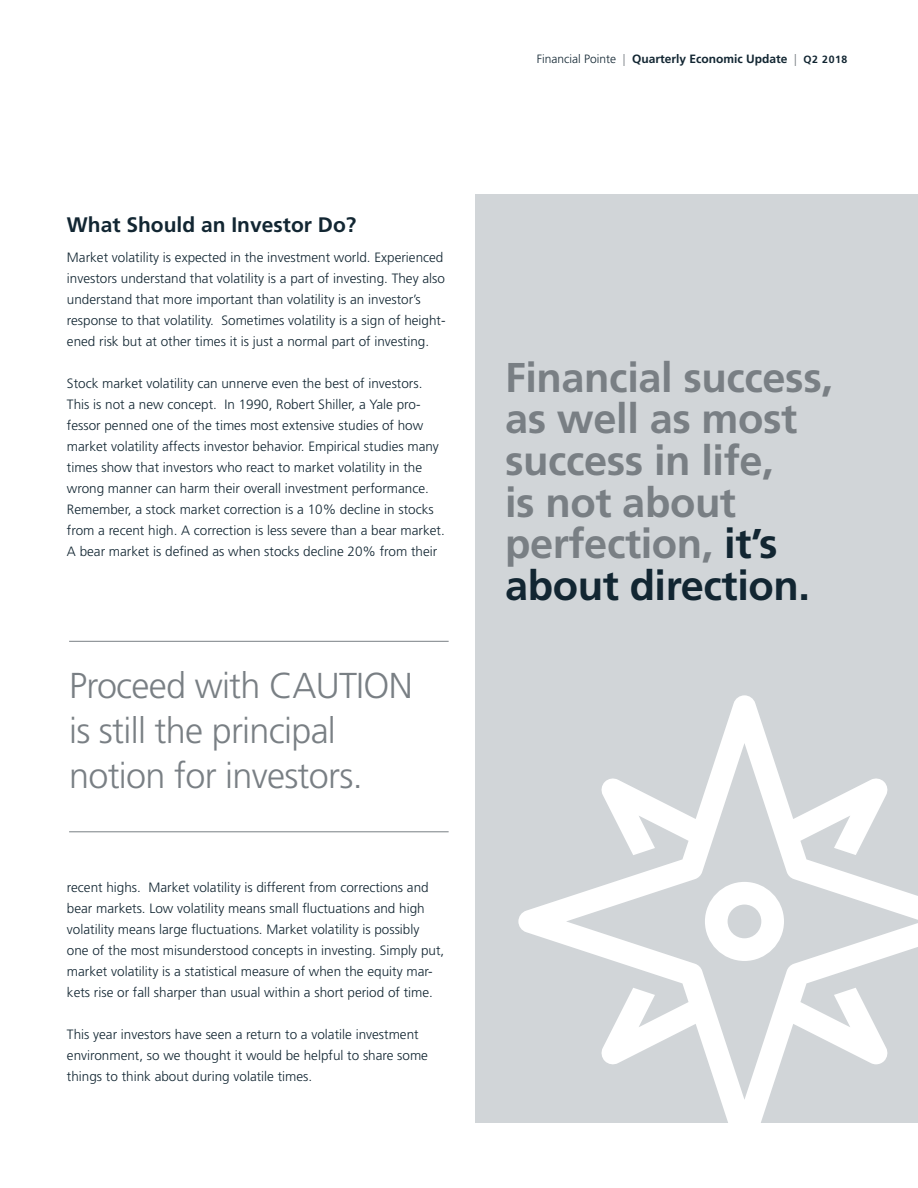
<style>
.page{position:relative;width:918px;height:1188px;background:#fff}
.page>*{position:absolute;margin:0;border:0;box-sizing:border-box;transform-origin:0 0}
.t1{font:700 41.55px/41.5px "Frutiger";letter-spacing:-.01em;color:#797f84}
.t2{font:300 36px/45px "Frutiger";letter-spacing:-.02em;color:#797f84}
.t3{font:700 21px "Frutiger";color:#122632}
.t4{font:300 13.5px/21px "Frutiger";color:#122632}
.t5{font:700 12px "Frutiger";color:#122632}
.s1{font-weight:300}
.s2{font-weight:300;color:#797f84}
.s3{font-size:10.5px}
.s4{color:#122632}
</style>
<div class="page">
<hr style="left:69px;top:641px;width:380px;height:1px;background:#797f84">
<hr style="left:69px;top:832px;width:380px;height:1px;background:#797f84">
<div style="left:475px;top:194px;width:443px;height:929px;background:#d1d5d8"></div>
<svg style="left:518px;top:695px;width:400px;height:428px"></svg>
<svg style="left:705px;top:882px;width:79px;height:79px"></svg>
<h3 class="t3" style="left:67px;top:212px;width:291px">What Should an Investor Do?</h3>
<p class="t4" style="left:67px;top:247px;width:380px">Market volatility is expected in the investment world. Experienced investors understand that volatility is a part of investing. They also understand that more important than volatility is an investor’s response to that volatility. Sometimes volatility is a sign of height&shy;ened risk but at other times it is just a normal part of investing.</p>
<p class="t4" style="left:67px;top:373px;width:379px">Stock market volatility can unnerve even the best of investors.<br>This is not a new concept. In 1990, Robert Shiller, a Yale pro&shy;fessor penned one of the times most extensive studies of how market volatility affects investor behavior. Empirical studies many times show that investors who react to market volatility in the wrong manner can harm their overall investment performance.<br>Remember, a stock market correction is a 10% decline in stocks from a recent high. A correction is less severe than a bear market.<br>A bear market is defined as when stocks decline 20% from their</p>
<h2 class="t2" style="left:69px;top:664px;width:345px">Proceed with CAUTION is still the principal notion for investors.</h2>
<p class="t4" style="left:67px;top:877px;width:379px">recent highs. Market volatility is different from corrections and bear markets. Low volatility means small fluctuations and high volatility means large fluctuations. Market volatility is possibly one of the most misunderstood concepts in investing. Simply put, market volatility is a statistical measure of when the equity mar&shy;kets rise or fall sharper than usual within a short period of time.</p>
<p class="t4" style="left:67px;top:1024px;width:363px">This year investors have seen a return to a volatile investment environment, so we thought it would be helpful to share some things to think about during volatile times.</p>
<p class="t5" style="left:537px;top:52px;width:312px"><span class="s1">Financial Pointe</span> <span class="s2">|</span> Quarterly Economic Update <span class="s2">|</span> <span class="s3">Q2 2018</span></p>
<h1 class="t1" style="left:505px;top:357px;width:329px">Financial success, as well as most success in life,<br>is not about perfection, <span class="s4">it’s about direction.</span></h1>
</div>
